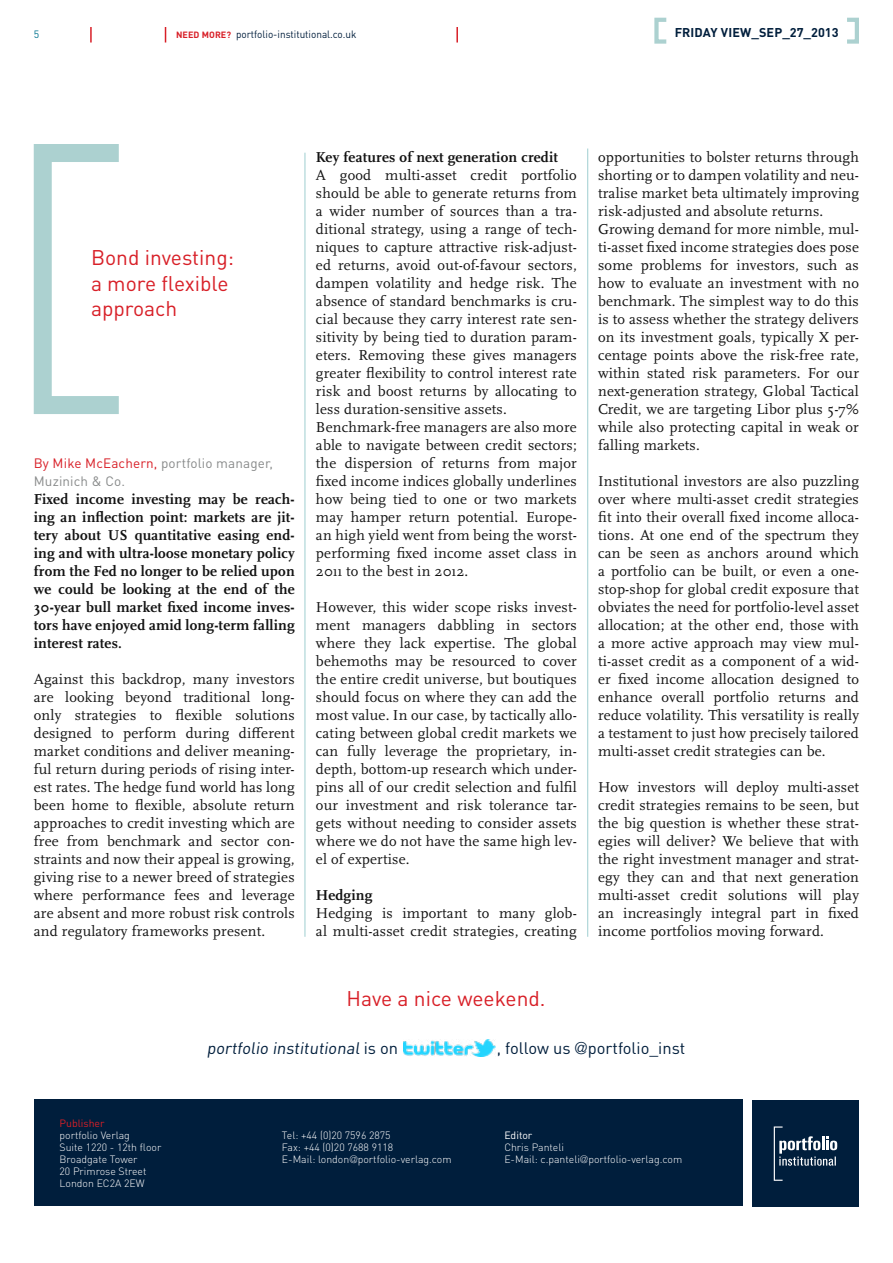
<style>
.page{position:relative;width:893px;height:1263px;background:#fff}
.page>*{position:absolute;margin:0;border:0;box-sizing:border-box;transform-origin:0 0}
.t1{font:21px/25.5px "DINOT";color:#d81f27}
.t2{font:16.5px "DINOT";color:#001e3c}
.t3{font:15px/18px "Scala OT";letter-spacing:.015em;color:#121212;text-align:justify}
.t4{font:700 15px/18px "Scala OT";letter-spacing:.015em;color:#121212;text-align:justify}
.t5{font:13.5px/18px "DINOT";letter-spacing:.01em;color:#888a8a}
.t6{font:700 12.6px "DINOT";letter-spacing:.01em;color:#001e3c}
.t7{font:300 10.5px/12px "DINOT";color:#fff}
.t8{font:10.5px "DINOT";color:#001e3c;scale:.95 1}
.t9{font:10.5px "DINOT";color:#d81f27}
.t10{font:10.5px "DINOT";color:#fff}
.t11{font:10.5px "DINOT";color:#00738f}
.s1{font-weight:700;font-size:9px;color:#d81f27}
.s2{color:#d81f27}
.s3{font-family:"Helvetica Neue";font-weight:300}
.s4{font-family:"Helvetica Neue";font-weight:100}
</style>
<div class="page">
<svg style="left:90px;top:27px;width:2px;height:16px"></svg>
<svg style="left:165px;top:27px;width:1px;height:16px"></svg>
<svg style="left:456px;top:27px;width:2px;height:16px"></svg>
<div style="left:753px;top:1100px;width:106px;height:106px;background:#001e3c"></div>
<svg style="left:774px;top:1126px;width:63px;height:55px"></svg>
<div style="left:34px;top:1100px;width:708px;height:106px;background:#001e3c"></div>
<img style="left:403px;top:1039px;width:93px;height:17px">
<div style="left:34px;top:144px;width:94px;height:270px;border:18px solid #acd1d0"></div>
<hr style="left:305px;top:153px;width:1px;height:784px;background:#5eadb1">
<hr style="left:587px;top:149px;width:1px;height:788px;background:#5eadb1">
<div style="left:654px;top:18px;width:14px;height:26px;border:4px solid #acd1d0"></div>
<div style="left:845px;top:18px;width:14px;height:26px;border:4px solid #acd1d0"></div>
<p class="t11" style="left:34px;top:27px;width:7px">5</p>
<p class="t8" style="left:176px;top:27px;width:192px"><span class="s1">NEED MORE?</span> portfolio-institutional.co.uk</p>
<p class="t6" style="left:675px;top:24px;width:165px">FRIDAY VIEW_SEP_27_2013</p>
<h1 class="t1" style="left:91px;top:244px;width:144px">Bond investing: a more flexible approach</h1>
<p class="t5" style="left:34px;top:454px;width:241px"><span class="s2">By Mike McEachern,</span> portfolio manager,<br>Muzinich &amp; Co.</p>
<p class="t4" style="left:34px;top:490px;width:262px">Fixed income investing may be reach&shy;ing an inflection point: markets are jit&shy;tery about US quantitative easing end&shy;ing and with ultra-loose monetary policy from the Fed no longer to be relied upon we could be looking at the end of the 30-year bull market fixed income inves&shy;tors have enjoyed amid long-term falling interest rates.</p>
<p class="t3" style="left:34px;top:670px;width:262px">Against this backdrop, many investors are looking beyond traditional long&shy;only strategies to flexible solutions designed to perform during different market conditions and deliver meaning&shy;ful return during periods of rising inter&shy;est rates. The hedge fund world has long been home to flexible, absolute return approaches to credit investing which are free from benchmark and sector con&shy;straints and now their appeal is growing, giving rise to a newer breed of strategies where performance fees and leverage are absent and more robust risk controls and regulatory frameworks present.</p>
<p class="t4" style="left:316px;top:148px;width:244px">Key features of next generation credit</p>
<p class="t3" style="left:316px;top:166px;width:262px;text-align:left">A good multi-asset credit portfolio should be able to generate returns from a wider number of sources than a tra&shy;ditional strategy, using a range of tech&shy;niques to capture attractive risk-adjust&shy;ed returns, avoid out-of-favour sectors, dampen volatility and hedge risk. The absence of standard benchmarks is cru&shy;cial because they carry interest rate sen&shy;sitivity by being tied to duration param&shy;eters. Removing these gives managers greater flexibility to control interest rate risk and boost returns by allocating to less duration-sensitive assets.<br>Benchmark-free managers are also more able to navigate between credit sectors; the dispersion of returns from major fixed income indices globally underlines how being tied to one or two markets may hamper return potential. Europe&shy;an high yield went from being the worst&shy;performing fixed income asset class in 2011 to the best in 2012.</p>
<p class="t3" style="left:316px;top:598px;width:262px">However, this wider scope risks invest&shy;ment managers dabbling in sectors where they lack expertise. The global behemoths may be resourced to cover the entire credit universe, but boutiques should focus on where they can add the most value. In our case, by tactically allo&shy;cating between global credit markets we can fully leverage the proprietary, in&shy;depth, bottom-up research which under&shy;pins all of our credit selection and fulfil our investment and risk tolerance tar&shy;gets without needing to consider assets where we do not have the same high lev&shy;el of expertise.</p>
<p class="t4" style="left:316px;top:886px;width:58px">Hedging</p>
<p class="t3" style="left:316px;top:904px;width:262px">Hedging is important to many glob&shy;al multi-asset credit strategies, creating</p>
<p class="t3" style="left:598px;top:148px;width:262px;text-align:left">opportunities to bolster returns through shorting or to dampen volatility and neu&shy;tralise market beta ultimately improving risk-adjusted and absolute returns.<br>Growing demand for more nimble, mul&shy;ti-asset fixed income strategies does pose some problems for investors, such as how to evaluate an investment with no benchmark. The simplest way to do this is to assess whether the strategy delivers on its investment goals, typically X per&shy;centage points above the risk-free rate, within stated risk parameters. For our next-generation strategy, Global Tactical Credit, we are targeting Libor plus 5-7% while also protecting capital in weak or falling markets.</p>
<p class="t3" style="left:598px;top:472px;width:262px">Institutional investors are also puzzling over where multi-asset credit strategies fit into their overall fixed income alloca&shy;tions. At one end of the spectrum they can be seen as anchors around which a portfolio can be built, or even a one&shy;stop-shop for global credit exposure that obviates the need for portfolio-level asset allocation; at the other end, those with a more active approach may view mul&shy;ti-asset credit as a component of a wid&shy;er fixed income allocation designed to enhance overall portfolio returns and reduce volatility. This versatility is really a testament to just how precisely tailored multi-asset credit strategies can be.</p>
<p class="t3" style="left:598px;top:778px;width:262px">How investors will deploy multi-asset credit strategies remains to be seen, but the big question is whether these strat&shy;egies will deliver? We believe that with the right investment manager and strat&shy;egy they can and that next generation multi-asset credit solutions will play an increasingly integral part in fixed income portfolios moving forward.</p>
<h1 class="t1" style="left:346px;top:985px;width:201px">Have a nice weekend.</h1>
<p class="t2" style="left:207px;top:1037px;width:193px">portfolio institutional i s o n</p>
<p class="t2" style="left:497px;top:1037px;width:190px">, follow us <span class="s3">@</span>portfolio_inst</p>
<p class="t9" style="left:60px;top:1116px;width:47px">Publisher</p>
<p class="t7" style="left:60px;top:1128px;width:103px">portfolio Verlag<br>Suite 1220 - 12th floor<br>Broadgate Tower<br>20 Primrose Street<br>London EC2A 2EW</p>
<p class="t7" style="left:282px;top:1128px;width:171px">Tel: +44 (0)20 7596 2875<br>Fax: +44 (0)20 7688 9118<br>E-Mail: london<span class="s4">@</span>portfolio-verlag.com</p>
<p class="t10" style="left:504px;top:1128px;width:30px">Editor</p>
<p class="t7" style="left:504px;top:1140px;width:179px">Chris Panteli<br>E-Mail: c.panteli<span class="s4">@</span>portfolio-verlag.com</p>
</div>
